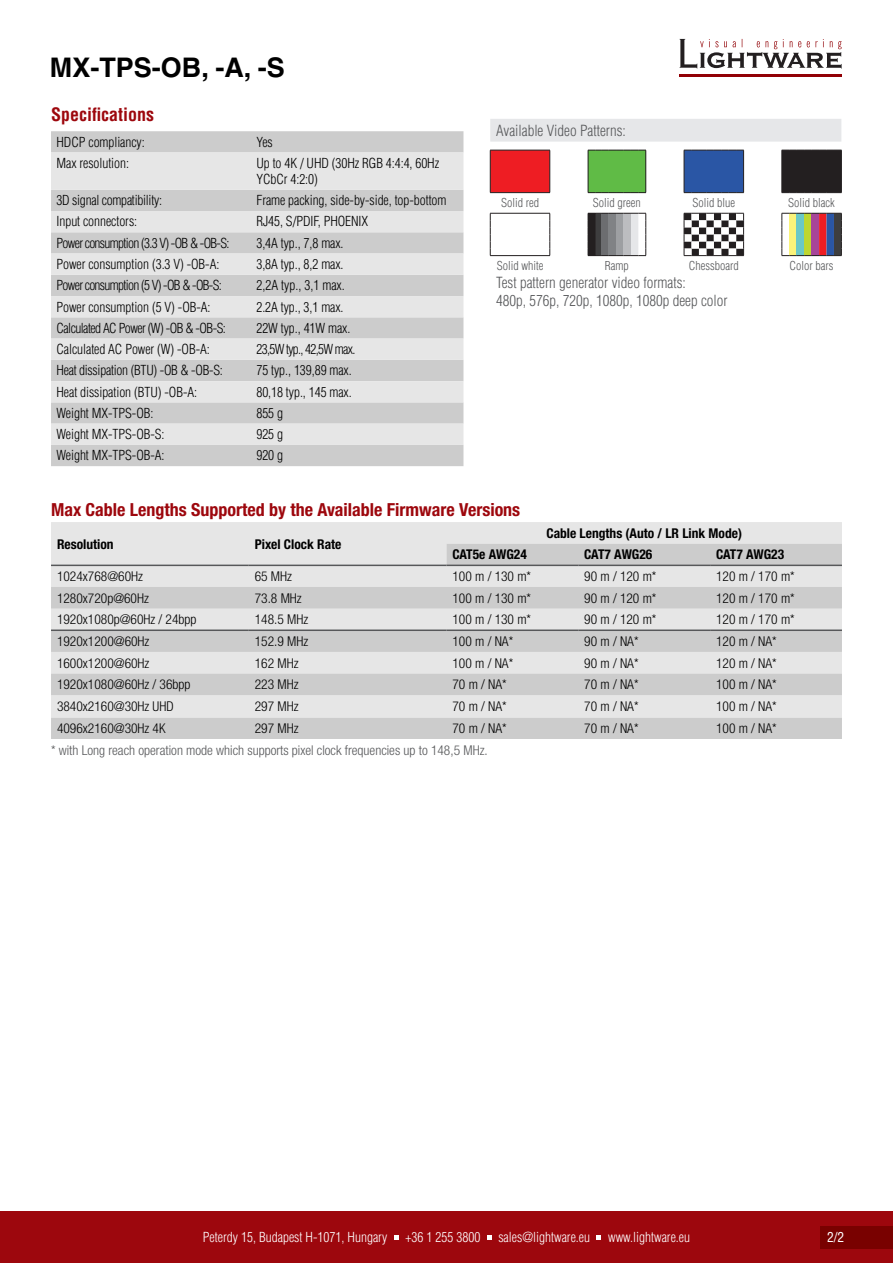
<style>
.page{position:relative;width:893px;height:1263px;background:#fff}
.page>*{position:absolute;margin:0;border:0;box-sizing:border-box;transform-origin:0 0}
.t1{font:700 27px "Helvetica LT Std";color:#000}
.title_LWred{font:700 condensed 18px "Helvetica Neue LT Pro";color:#9d070d}
.t2{font:700 condensed 18px "Helvetica LT Std";color:#9d070d}
.gray_underline{font:300 condensed 15px "Helvetica LT Std";color:#57585a}
.table_text{font:300 condensed 13.5px/16.5px "Helvetica LT Std";letter-spacing:-.005em;color:#000}
.t3{font:300 condensed 13.5px "Helvetica Neue LT Pro";color:#000}
.table_text-2{font:300 condensed 13.5px "Helvetica LT Std";letter-spacing:-.05em;color:#000}
.t4{font:700 condensed 13.5px "Helvetica Neue LT Pro";color:#000}
.t5{font:300 condensed 13.5px "Helvetica LT Std";color:#fff}
.t6{font:300 condensed 13.5px "Helvetica Neue LT Pro";color:#57585a}
.table_text-3{font:300 condensed 13.5px "Helvetica LT Std";letter-spacing:-.04em;color:#000}
.t7{font:condensed 13.5px "Helvetica LT Std";color:#fff}
.t8{font:300 condensed 12px "Helvetica LT Std";color:#57585a}
</style>
<div class="page">
<div style="left:0;top:1212px;width:893px;height:51px;background:#9d070d"></div>
<svg style="left:679px;top:39px;width:163px;height:30px"></svg>
<hr style="left:679px;top:74px;width:163px;height:3px;background:#910005">
<svg style="left:395px;top:1235px;width:4px;height:4px"></svg>
<svg style="left:487px;top:1235px;width:4px;height:4px"></svg>
<svg style="left:596px;top:1235px;width:5px;height:4px"></svg>
<div style="left:821px;top:1226px;width:72px;height:23px;background:#790100"></div>
<div style="left:51px;top:131px;width:412px;height:335px;background:#ccc"></div>
<svg style="left:51px;top:152px;width:412px;height:293px;background:#dbdbdb"></svg>
<div style="left:51px;top:522px;width:791px;height:22px;background:#e6e6e6"></div>
<svg style="left:51px;top:544px;width:791px;height:195px;background:#d8d8d8"></svg>
<hr style="left:51px;top:629px;width:198px;height:2px;background:#57585a">
<hr style="left:249px;top:629px;width:197px;height:2px;background:#57585a">
<hr style="left:446px;top:629px;width:132px;height:2px;background:#57585a">
<hr style="left:578px;top:629px;width:132px;height:2px;background:#57585a">
<hr style="left:710px;top:629px;width:132px;height:2px;background:#57585a">
<hr style="left:51px;top:565px;width:198px;height:1px;background:#57585a">
<hr style="left:249px;top:565px;width:197px;height:1px;background:#57585a">
<hr style="left:446px;top:565px;width:132px;height:1px;background:#57585a">
<hr style="left:578px;top:565px;width:132px;height:1px;background:#57585a">
<hr style="left:710px;top:565px;width:132px;height:1px;background:#57585a">
<svg style="left:490px;top:119px;width:351px;height:31px;fill:#e6e7e9"></svg>
<svg style="left:490px;top:150px;width:352px;height:106px"></svg>
<div style="left:496px;top:121px;width:130px;height:20px;background:#e6e7e9"></div>
<h1 class="t1" style="left:50px;top:51px;width:236px">MX-TPS-OB, -A, -S</h1>
<p class="t2" style="left:51px;top:103px;width:104px">Specifications</p>
<p class="table_text" style="left:57px;top:133px;width:90px">HDCP compliancy:</p>
<p class="table_text" style="left:256px;top:133px;width:18px">Yes</p>
<p class="table_text" style="left:57px;top:154px;width:74px">Max resolution:</p>
<p class="table_text" style="left:256px;top:154px;width:184px">Up to 4K / UHD (30Hz RGB 4:4:4, 60Hz<br>YCbCr 4:2:0)</p>
<p class="table_text" style="left:57px;top:192px;width:107px">3D signal compatibility:</p>
<p class="table_text" style="left:256px;top:192px;width:192px">Frame packing, side-by-side, top-bottom</p>
<p class="table_text" style="left:57px;top:213px;width:82px">Input connectors:</p>
<p class="table_text" style="left:256px;top:213px;width:113px">RJ45, S/PDIF, PHOENIX</p>
<p class="table_text-2" style="left:57px;top:234px;width:174px">Power consumption (3.3 V) -OB &amp; -OB-S:</p>
<p class="table_text" style="left:256px;top:235px;width:89px">3,4A typ., 7,8 max.</p>
<p class="table_text" style="left:57px;top:256px;width:164px">Power consumption (3.3 V) -OB-A:</p>
<p class="table_text" style="left:256px;top:256px;width:89px">3,8A typ., 8,2 max.</p>
<p class="table_text-2" style="left:57px;top:277px;width:167px">Power consumption (5 V) -OB &amp; -OB-S:</p>
<p class="table_text" style="left:256px;top:277px;width:90px">2,2A typ., 3,1 max.</p>
<p class="table_text" style="left:57px;top:298px;width:155px">Power consumption (5 V) -OB-A:</p>
<p class="table_text" style="left:256px;top:298px;width:89px">2.2A typ., 3,1 max.</p>
<p class="table_text-3" style="left:57px;top:319px;width:171px">Calculated AC Power (W) -OB &amp; -OB-S:</p>
<p class="table_text" style="left:256px;top:320px;width:96px">22W typ., 41W max.</p>
<p class="table_text" style="left:57px;top:341px;width:155px">Calculated AC Power (W) -OB-A:</p>
<p class="table_text-2" style="left:256px;top:341px;width:101px">23,5W typ., 42,5W max.</p>
<p class="table_text" style="left:57px;top:362px;width:168px">Heat dissipation (BTU) -OB &amp; -OB-S:</p>
<p class="table_text" style="left:256px;top:362px;width:97px">75 typ., 139,89 max.</p>
<p class="table_text" style="left:57px;top:383px;width:142px">Heat dissipation (BTU) -OB-A:</p>
<p class="table_text" style="left:256px;top:383px;width:97px">80,18 typ., 145 max.</p>
<p class="table_text" style="left:57px;top:405px;width:98px">Weight MX-TPS-OB:</p>
<p class="table_text" style="left:256px;top:405px;width:28px">855 g</p>
<p class="table_text" style="left:57px;top:426px;width:109px">Weight MX-TPS-OB-S:</p>
<p class="table_text" style="left:256px;top:426px;width:28px">925 g</p>
<p class="table_text" style="left:57px;top:447px;width:109px">Weight MX-TPS-OB-A:</p>
<p class="table_text" style="left:256px;top:447px;width:28px">920 g</p>
<p class="gray_underline" style="left:496px;top:121px;width:131px">Available Video Patterns:</p>
<p class="t8" style="left:501px;top:195px;width:39px">Solid red</p>
<p class="t8" style="left:593px;top:195px;width:49px">Solid green</p>
<p class="t8" style="left:692px;top:195px;width:44px">Solid blue</p>
<p class="t8" style="left:788px;top:195px;width:48px">Solid black</p>
<p class="t8" style="left:497px;top:258px;width:48px">Solid white</p>
<p class="t8" style="left:605px;top:258px;width:25px">Ramp</p>
<p class="t8" style="left:689px;top:258px;width:51px">Chessboard</p>
<p class="t8" style="left:790px;top:258px;width:45px">Color bars</p>
<p class="gray_underline" style="left:496px;top:273px;width:191px">Test pattern generator video formats:</p>
<p class="gray_underline" style="left:496px;top:291px;width:233px">480p, 576p, 720p, 1080p, 1080p deep color</p>
<p class="title_LWred" style="left:51px;top:499px;width:471px">Max Cable Lengths Supported by the Available Firmware Versions</p>
<p class="t4" style="left:57px;top:535px;width:58px">Resolution</p>
<p class="t4" style="left:255px;top:535px;width:88px">Pixel Clock Rate</p>
<p class="t4" style="left:546px;top:525px;width:197px">Cable Lengths (Auto / LR Link Mode)</p>
<p class="t4" style="left:452px;top:546px;width:76px">CAT5e AWG24</p>
<p class="t4" style="left:584px;top:546px;width:70px">CAT7 AWG26</p>
<p class="t4" style="left:716px;top:546px;width:70px">CAT7 AWG23</p>
<p class="t3" style="left:57px;top:568px;width:87px">1024x768@60Hz</p>
<p class="t3" style="left:255px;top:568px;width:39px">65 MHz</p>
<p class="t3" style="left:452px;top:568px;width:80px">100 m / 130 m*</p>
<p class="t3" style="left:584px;top:568px;width:74px">90 m / 120 m*</p>
<p class="t3" style="left:716px;top:568px;width:80px">120 m / 170 m*</p>
<p class="t3" style="left:57px;top:590px;width:93px">1280x720p@60Hz</p>
<p class="t3" style="left:255px;top:590px;width:48px">73.8 MHz</p>
<p class="t3" style="left:452px;top:590px;width:80px">100 m / 130 m*</p>
<p class="t3" style="left:584px;top:590px;width:74px">90 m / 120 m*</p>
<p class="t3" style="left:716px;top:590px;width:80px">120 m / 170 m*</p>
<p class="t3" style="left:57px;top:612px;width:141px">1920x1080p@60Hz / 24bpp</p>
<p class="t3" style="left:255px;top:612px;width:55px">148.5 MHz</p>
<p class="t3" style="left:452px;top:612px;width:80px">100 m / 130 m*</p>
<p class="t3" style="left:584px;top:612px;width:74px">90 m / 120 m*</p>
<p class="t3" style="left:716px;top:612px;width:80px">120 m / 170 m*</p>
<p class="t3" style="left:57px;top:633px;width:94px">1920x1200@60Hz</p>
<p class="t3" style="left:255px;top:633px;width:55px">152.9 MHz</p>
<p class="t3" style="left:452px;top:633px;width:62px">100 m / NA*</p>
<p class="t3" style="left:584px;top:633px;width:56px">90 m / NA*</p>
<p class="t3" style="left:716px;top:633px;width:62px">120 m / NA*</p>
<p class="t3" style="left:57px;top:655px;width:94px">1600x1200@60Hz</p>
<p class="t3" style="left:255px;top:655px;width:45px">162 MHz</p>
<p class="t3" style="left:452px;top:655px;width:62px">100 m / NA*</p>
<p class="t3" style="left:584px;top:655px;width:56px">90 m / NA*</p>
<p class="t3" style="left:716px;top:655px;width:62px">120 m / NA*</p>
<p class="t3" style="left:57px;top:677px;width:135px">1920x1080@60Hz / 36bpp</p>
<p class="t3" style="left:255px;top:677px;width:45px">223 MHz</p>
<p class="t3" style="left:452px;top:677px;width:56px">70 m / NA*</p>
<p class="t3" style="left:584px;top:677px;width:56px">70 m / NA*</p>
<p class="t3" style="left:716px;top:677px;width:62px">100 m / NA*</p>
<p class="t3" style="left:57px;top:698px;width:118px">3840x2160@30Hz UHD</p>
<p class="t3" style="left:255px;top:698px;width:45px">297 MHz</p>
<p class="t3" style="left:452px;top:698px;width:56px">70 m / NA*</p>
<p class="t3" style="left:584px;top:698px;width:56px">70 m / NA*</p>
<p class="t3" style="left:716px;top:698px;width:62px">100 m / NA*</p>
<p class="t3" style="left:57px;top:721px;width:110px">4096x2160@30Hz 4K</p>
<p class="t3" style="left:255px;top:721px;width:45px">297 MHz</p>
<p class="t3" style="left:452px;top:721px;width:56px">70 m / NA*</p>
<p class="t3" style="left:584px;top:721px;width:56px">70 m / NA*</p>
<p class="t3" style="left:716px;top:721px;width:62px">100 m / NA*</p>
<p class="t6" style="left:51px;top:742px;width:438px">* with Long reach operation mode which supports pixel clock frequencies up to 148,5 MHz.</p>
<p class="t5" style="left:203px;top:1229px;width:186px">Peterdy 15, Budapest H-1071, Hungary</p>
<p class="t5" style="left:405px;top:1229px;width:76px">+36 1 255 3800</p>
<p class="t5" style="left:498px;top:1229px;width:93px">sales@lightware.eu</p>
<p class="t5" style="left:608px;top:1229px;width:83px">www.lightware.eu</p>
<p class="t7" style="left:827px;top:1229px;width:19px">2/2</p>
</div>
